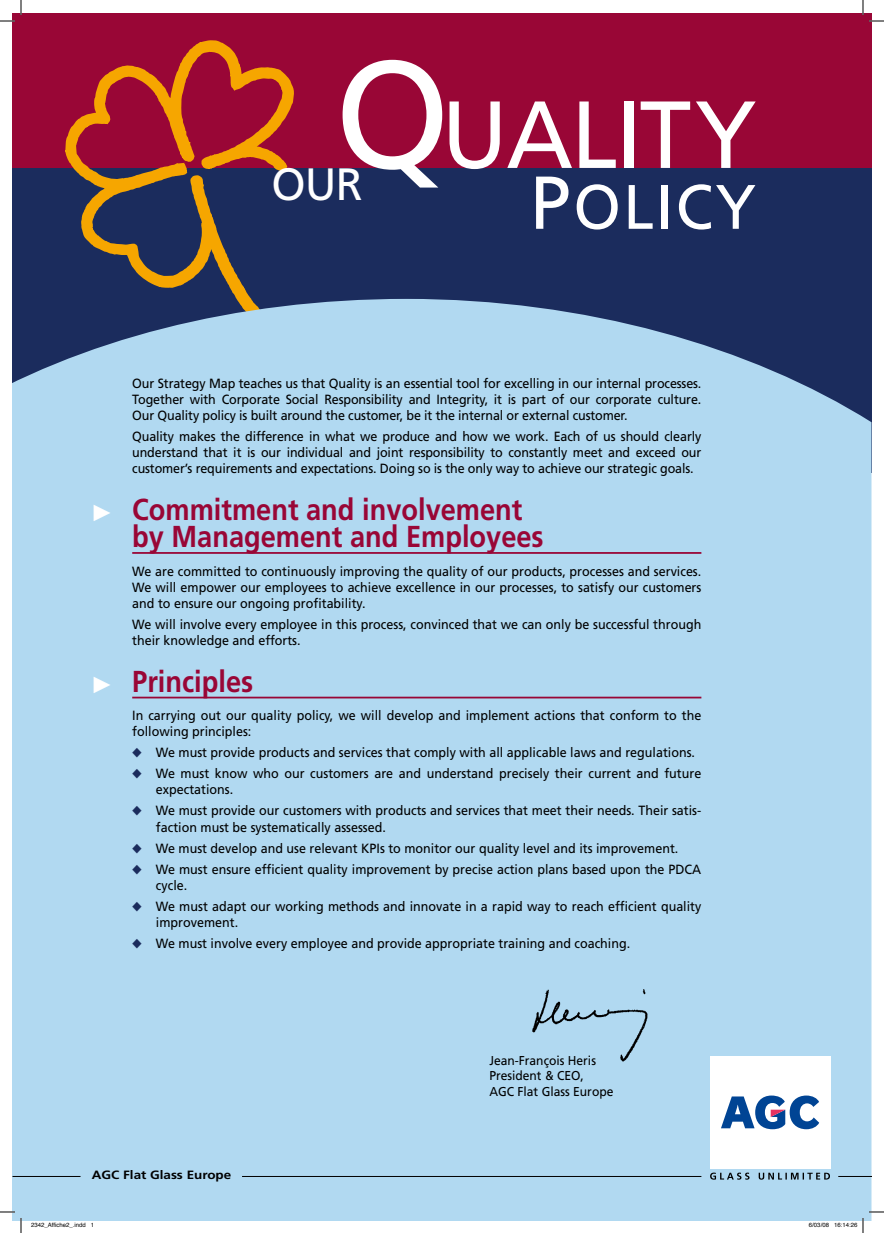
<style>
.page{position:relative;width:884px;height:1233px;background:#fff}
.page>*{position:absolute;margin:0;border:0;box-sizing:border-box;transform-origin:0 0}
.t1{font:95.1px "Frutiger LT Std";color:#fff}
.t2{font:62.6px "Frutiger LT Std";color:#fff}
.t3{font:45.2px "Frutiger LT Std";color:#fff}
.t4{font:700 30.2px/26.7px "Frutiger LT Std";color:#990636;scale:.9 1}
.t5{font:13.3px/16px "Frutiger LT Std";color:#000;scale:.94 1}
.t6{font:12.8px/15.4px "Frutiger LT Std";color:#000;scale:.94 1}
.t7{font:700 12px "Frutiger LT Std";color:#000;scale:1.12 1}
.t8{font:6px "Helvetica";color:#000}
.s1{font-size:152.2px}
.s2{font-size:74.7px}
.s3{color:#fff}
</style>
<div class="page">
<div style="left:12px;top:13px;width:859px;height:460px;background:#1b2c5d"></div>
<div style="left:12px;top:13px;width:859px;height:155px;background:#990636"></div>
<svg style="left:65px;top:40px;width:229px;height:259px"></svg>
<div style="left:12px;top:299px;width:859px;height:921px;background:#b1d9f1"></div>
<hr style="left:242px;top:1176px;width:459px;height:1px;background:#000">
<hr style="left:838px;top:1176px;width:33px;height:1px;background:#000">
<div style="left:710px;top:1056px;width:120px;height:112px;background:#fff"></div>
<svg style="left:721px;top:1095px;width:98px;height:34px"></svg>
<svg style="left:710px;top:1172px;width:120px;height:7px"></svg>
<hr style="left:12px;top:1176px;width:69px;height:1px;background:#000">
<div style="left:490px;top:980px;width:218px;height:85px;background:#b1d9f1"></div>
<hr style="left:132px;top:552px;width:569px;height:2px;background:#990636">
<hr style="left:132px;top:696px;width:569px;height:2px;background:#990636">
<svg style="left:0;top:1211px;width:15px;height:1px"></svg>
<svg style="left:869px;top:1211px;width:15px;height:1px"></svg>
<svg style="left:0;top:0;width:22px;height:22px"></svg>
<svg style="left:20px;top:1218px;width:2px;height:15px"></svg>
<svg style="left:862px;top:0;width:22px;height:22px"></svg>
<svg style="left:809px;top:1218px;width:55px;height:15px"></svg>
<svg style="left:133px;top:748px;width:9px;height:9px"></svg>
<svg style="left:133px;top:769px;width:9px;height:10px"></svg>
<svg style="left:133px;top:806px;width:9px;height:10px"></svg>
<svg style="left:133px;top:843px;width:9px;height:10px"></svg>
<svg style="left:133px;top:864px;width:9px;height:10px"></svg>
<svg style="left:133px;top:901px;width:9px;height:10px"></svg>
<svg style="left:133px;top:938px;width:9px;height:10px"></svg>
<h1 class="t1" style="left:335px;top:79px;width:423px"><span class="s1">Q</span>uality</h1>
<h3 class="t3" style="left:271px;top:158px;width:83px">Our</h3>
<h2 class="t2" style="left:530px;top:170px;width:228px"><span class="s2">p</span>olicy</h2>
<p class="t5" style="left:132px;top:376px;width:607px;text-align:justify">Our Strategy Map teaches us that Quality is an essential tool for excelling in our internal processes.<br>Together with Corporate Social Responsibility and Integrity, it is part of our corporate culture.<br>Our Quality policy is built around the customer, be it the internal or external customer.</p>
<p class="t5" style="left:132px;top:429px;width:607px;text-align:justify">Quality makes the difference in what we produce and how we work. Each of us should clearly understand that it is our individual and joint responsibility to constantly meet and exceed our customer’s requirements and expectations. Doing so is the only way to achieve our strategic goals.</p>
<h3 class="t4" style="left:132px;top:496px;width:459px;text-indent:-40px"><span class="s3">◆</span> Commitment and involvement by Management and Employees</h3>
<p class="t5" style="left:132px;top:563px;width:607px;text-align:justify">We are committed to continuously improving the quality of our products, processes and services.<br>We will empower our employees to achieve excellence in our processes, to satisfy our customers and to ensure our ongoing profitability.</p>
<p class="t5" style="left:132px;top:616px;width:607px">We will involve every employee in this process, convinced that we can only be successful through their knowledge and efforts.</p>
<h3 class="t4" style="left:92px;top:668px;width:181px"><span class="s3">◆</span> Principles</h3>
<p class="t5" style="left:132px;top:707px;width:607px">In carrying out our quality policy, we will develop and implement actions that conform to the following principles:</p>
<p class="t5" style="left:156px;top:742px;width:582px;line-height:21.1px">We must provide products and services that comply with all applicable laws and regulations.<br>We must know who our customers are and understand precisely their current and future</p>
<p class="t5" style="left:156px;top:779px;width:582px;line-height:21.1px">expectations.<br>We must provide our customers with products and services that meet their needs. Their satis-</p>
<p class="t5" style="left:156px;top:816px;width:582px;line-height:21.1px">faction must be systematically assessed.<br>We must develop and use relevant KPIs to monitor our quality level and its improvement.<br>We must ensure efficient quality improvement by precise action plans based upon the PDCA</p>
<p class="t5" style="left:156px;top:874px;width:582px;line-height:21.1px">cycle.<br>We must adapt our working methods and innovate in a rapid way to reach efficient quality</p>
<p class="t5" style="left:156px;top:911px;width:506px;line-height:21.1px">improvement.<br>We must involve every employee and provide appropriate training and coaching.</p>
<p class="t7" style="left:92px;top:1168px;width:126px">AGC Flat Glass Europe</p>
<p class="t6" style="left:489px;top:1052px;width:134px">Jean-François Heris<br>President &amp; CEO,<br>AGC Flat Glass Europe</p>
<p class="t8" style="left:31px;top:1219px;width:65px">2342_Affiche2_.indd 1</p>
<p class="t8" style="left:809px;top:1219px;width:50px">6/03/08 16:14:26</p>
</div>
